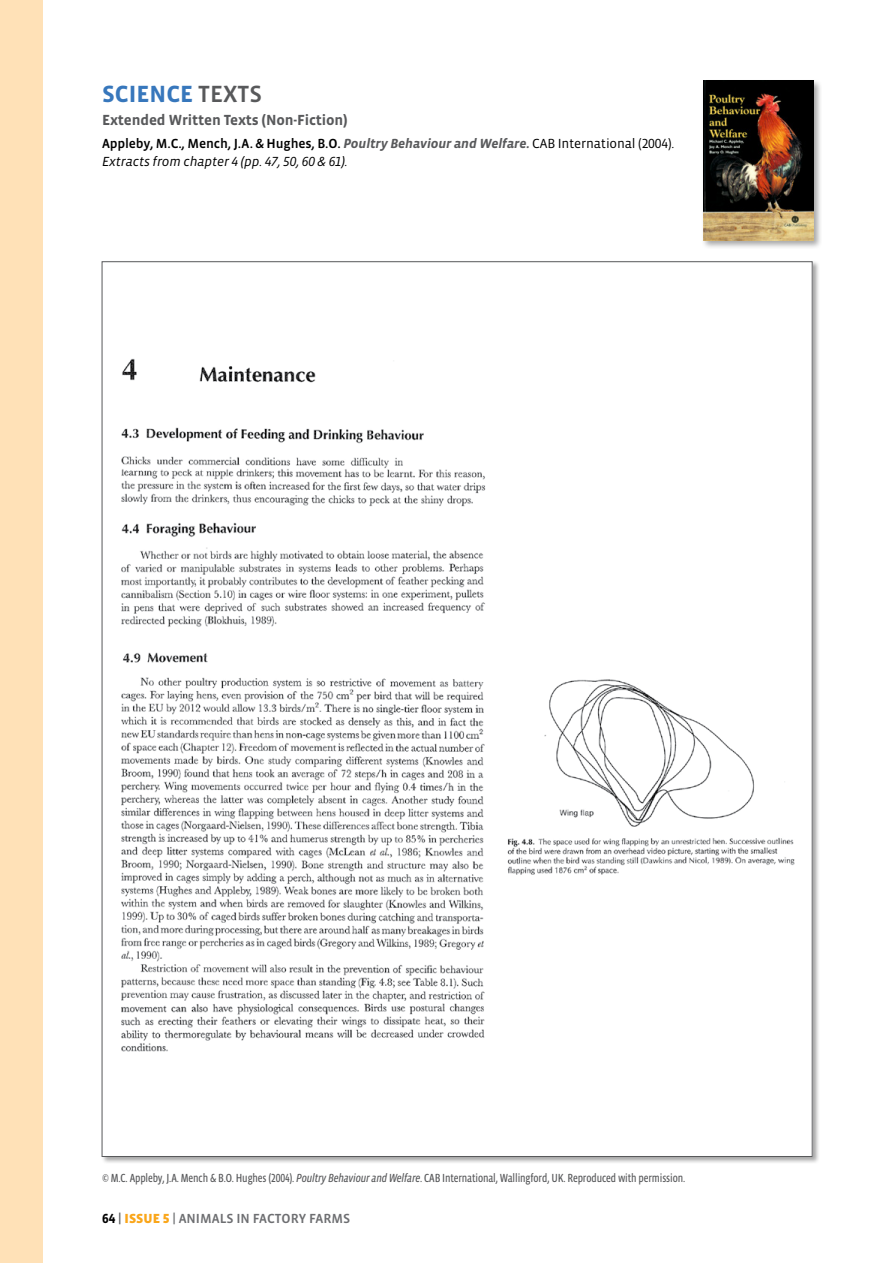
<style>
.page{position:relative;width:893px;height:1263px;background:#fff}
.page>*{position:absolute;margin:0;border:0;box-sizing:border-box;transform-origin:0 0}
.t1{font:700 24px "Vista Sans OT";color:#3777bc}
.t2{font:700 15px "Vista Sans OT";letter-spacing:-.01em;color:#58595b}
.t3{font:italic 13.5px/18px "Vista Sans OT";letter-spacing:-.01em;color:#000}
.t4{font:500 13.5px "Vista Sans OT";color:#6d6e71}
.t5{font:12px "Vista Sans Nar OT";letter-spacing:-.01em;color:#58595b}
.s1{font-weight:500;color:#58595b}
.s2{font-weight:500;font-style:normal}
.s3{font-weight:700;color:#58595b}
.s4{font-style:normal}
.s5{font-style:italic}
.s6{font-weight:700;color:#000}
.s7{color:#58595b}
.s8{font-weight:900;color:#faa61a}
</style>
<div class="page">
<div style="left:0;top:0;width:43px;height:1263px;background:#ffe1b7"></div>
<div style="left:701px;top:79px;width:121px;height:170px;background:#000;opacity:.35"></div>
<img style="left:703px;top:81px;width:110px;height:159px">
<div style="left:101px;top:261px;width:719px;height:903px;background:#000;opacity:.35"></div>
<div style="left:102px;top:262px;width:710px;height:894px;background:#fff"></div>
<img style="left:121px;top:358px;width:674px;height:694px">
<h1 class="t1" style="left:102px;top:82px;width:162px">SCIENCE <span class="s1">TEXTS</span></h1>
<p class="t2" style="left:102px;top:112px;width:247px">Extended Written Texts (Non-Fiction)</p>
<p class="t3" style="left:102px;top:135px;width:574px"><span class="s2">Appleby, M.C., Mench, J.A. &amp; Hughes, B.O.</span> <span class="s3">Poultry Behaviour and Welfare.</span> <span class="s4">CAB International (2004).<br></span>Extracts from chapter 4 (pp. 47, 50, 60 &amp; 61).</p>
<p class="t5" style="left:102px;top:1172px;width:585px">© M.C. Appleby, J.A. Mench &amp; B.O. Hughes (2004). <span class="s5">Poultry Behaviour and Welfare</span>. CAB International, Wallingford, UK. Reproduced with permission.</p>
<p class="t4" style="left:102px;top:1211px;width:250px"><span class="s6">64</span> <span class="s7">|</span> <span class="s8">ISSUE 5</span> | ANIMALS IN FACTORY FARMS</p>
</div>
